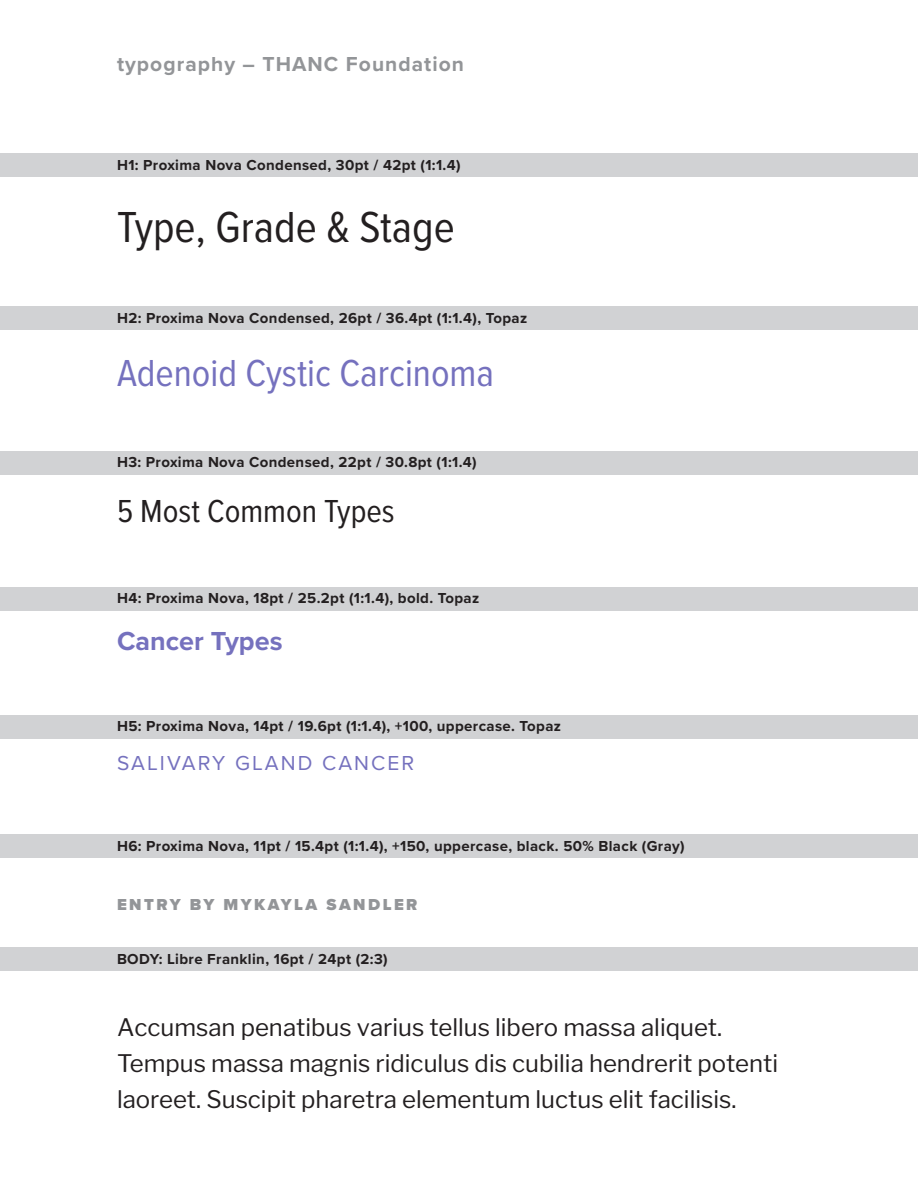
<style>
.page{position:relative;width:918px;height:1188px;background:#fff}
.page>*{position:absolute;margin:0;border:0;box-sizing:border-box;transform-origin:0 0}
.t1{font:45px "Proxima Nova Cond";color:#231f20}
.t2{font:39px "Proxima Nova Cond";color:#7571be}
.t3{font:33px "Proxima Nova Cond";color:#231f20}
.t4{font:700 27px "Proxima Nova";color:#7571be}
.body{font:24px/36px "Libre Franklin";color:#231f20}
.t5{font:700 21px "Proxima Nova";letter-spacing:.05em;color:#939598}
.t6{font:21px "Proxima Nova";letter-spacing:.1em;color:#7571be}
.t7{font:900 16.5px "Proxima Nova";letter-spacing:.15em;color:#939598}
.t8{font:700 15px "Proxima Nova";letter-spacing:.025em;color:#231f20}
</style>
<div class="page">
<div style="left:0;top:153px;width:918px;height:24px;background:#d1d2d4"></div>
<div style="left:0;top:306px;width:918px;height:24px;background:#d1d2d4"></div>
<div style="left:0;top:451px;width:918px;height:24px;background:#d1d2d4"></div>
<div style="left:0;top:587px;width:918px;height:24px;background:#d1d2d4"></div>
<div style="left:0;top:715px;width:918px;height:24px;background:#d1d2d4"></div>
<div style="left:0;top:834px;width:918px;height:24px;background:#d1d2d4"></div>
<div style="left:0;top:947px;width:918px;height:24px;background:#d1d2d4"></div>
<h1 class="t5" style="left:117px;top:48px;width:349px">typography – THANC Foundation</h1>
<p class="t8" style="left:117px;top:153px;width:345px">H1: Proxima Nova Condensed, 30pt / 42pt (1:1.4)</p>
<p class="t1" style="left:117px;top:193px;width:339px">Type, Grade &amp; Stage</p>
<p class="t8" style="left:117px;top:306px;width:412px">H2: Proxima Nova Condensed, 26pt / 36.4pt (1:1.4), Topaz</p>
<p class="t2" style="left:117px;top:344px;width:379px">Adenoid Cystic Carcinoma</p>
<p class="t8" style="left:117px;top:451px;width:361px">H3: Proxima Nova Condensed, 22pt / 30.8pt (1:1.4)</p>
<p class="t3" style="left:117px;top:487px;width:279px">5 Most Common Types</p>
<p class="t8" style="left:117px;top:587px;width:364px">H4: Proxima Nova, 18pt / 25.2pt (1:1.4), bold. Topaz</p>
<p class="t4" style="left:117px;top:621px;width:167px">Cancer Types</p>
<p class="t8" style="left:117px;top:715px;width:446px">H5: Proxima Nova, 14pt / 19.6pt (1:1.4), +100, uppercase. Topaz</p>
<p class="t6" style="left:117px;top:747px;width:299px">SALIVARY GLAND CANCER</p>
<p class="t8" style="left:117px;top:834px;width:569px">H6: Proxima Nova, 11pt / 15.4pt (1:1.4), +150, uppercase, black. 50% Black (Gray)</p>
<p class="t7" style="left:117px;top:892px;width:302px">ENTRY BY MYKAYLA SANDLER</p>
<p class="t8" style="left:117px;top:948px;width:272px">BODY: Libre Franklin, 16pt / 24pt (2:3)</p>
<p class="body" style="left:117px;top:1009px;width:663px">Accumsan penatibus varius tellus libero massa aliquet.<br>Tempus massa magnis ridiculus dis cubilia hendrerit potenti laoreet. Suscipit pharetra elementum luctus elit facilisis.</p>
</div>
